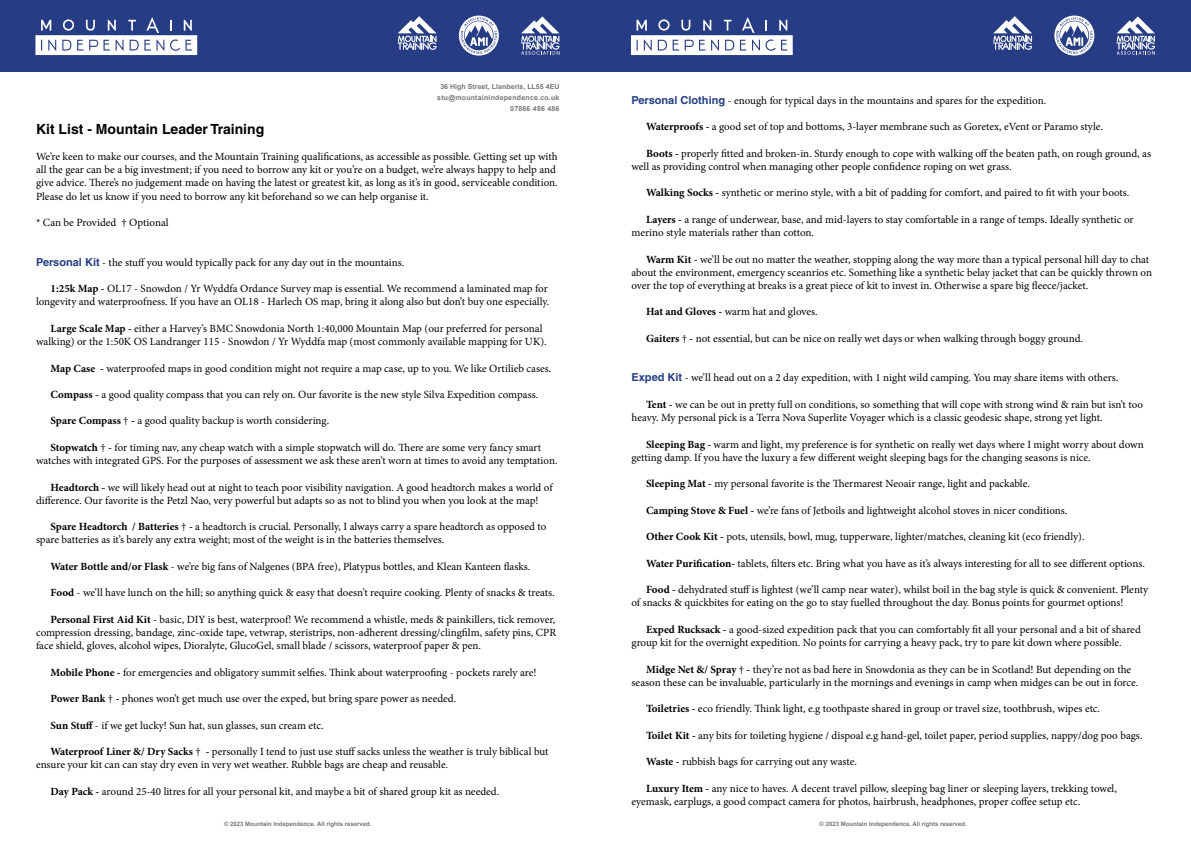
<style>
.page{position:relative;width:1191px;height:842px;background:#fff}
.page>*{position:absolute;margin:0;border:0;box-sizing:border-box;transform-origin:0 0}
.t1{font:700 14px "Helvetica LT Std";color:#000}
.t2{font:11px/13.2px "Minion Pro";letter-spacing:-.005em;color:#000}
.t3{font:700 7px/11px "Arial";letter-spacing:.03em;color:#757779;text-align:right}
.t4{font:700 6px "Arial";color:#757779}
.s1{font-family:"Helvetica LT Std";font-weight:700;color:#253d83}
.s2{font-weight:700}
</style>
<div class="page">
<div style="left:0;top:0;width:595px;height:71px;background:#263c84"></div>
<svg style="left:35px;top:17px;width:162px;height:38px"></svg>
<svg style="left:459px;top:16px;width:40px;height:40px"></svg>
<svg style="left:521px;top:16px;width:38px;height:39px"></svg>
<svg style="left:398px;top:16px;width:38px;height:34px"></svg>
<div style="left:595px;top:0;width:596px;height:71px;background:#263c84"></div>
<svg style="left:631px;top:17px;width:161px;height:38px"></svg>
<svg style="left:1054px;top:16px;width:40px;height:40px"></svg>
<svg style="left:1116px;top:16px;width:39px;height:39px"></svg>
<svg style="left:993px;top:16px;width:39px;height:34px"></svg>
<p class="t3" style="left:437px;top:81px;width:124px">36 High Street, Llanberis, LL55 4EU stu@mountainindependence.co.uk<br>07866 486 486</p>
<p class="t1" style="left:36px;top:120px;width:230px">Kit List - Mountain Leader Training</p>
<p class="t2" style="left:36px;top:150px;width:523px">We’re keen to make our courses, and the Mountain Training qualifications, as accessible as possible. Getting set up with all the gear can be a big investment; if you need to borrow any kit or you’re on a budget, we’re always happy to help and give advice. There’s no judgement made on having the latest or greatest kit, as long as it’s in good, serviceable condition.<br>Please do let us know if you need to borrow any kit beforehand so we can help organise it.</p>
<p class="t2" style="left:36px;top:216px;width:134px">* Can be Provided † Optional</p>
<p class="t2" style="left:36px;top:256px;width:370px"><span class="s1">Personal Kit</span> - the stuff you would typically pack for any day out in the mountains.</p>
<p class="t2" style="left:36px;top:282px;width:515px;text-align:right"><span class="s2">1:25k Map -</span> OL17 - Snowdon / Yr Wyddfa Ordance Survey map is essential. We recommend a laminated map for longevity and waterproofness. If you have an OL18 - Harlech OS map, bring it along also but don’t buy one especially.</p>
<p class="t2" style="left:36px;top:322px;width:512px;text-indent:15px"><span class="s2">Large Scale Map -</span> either a Harvey’s BMC Snowdonia North 1:40,000 Mountain Map (our preferred for personal walking) or the 1:50K OS Landranger 115 - Snowdon / Yr Wyddfa map (most commonly available mapping for UK).</p>
<p class="t2" style="left:51px;top:361px;width:502px"><span class="s2">Map Case -</span> waterproofed maps in good condition might not require a map case, up to you. We like Ortilieb cases.</p>
<p class="t2" style="left:51px;top:388px;width:489px"><span class="s2">Compass -</span> a good quality compass that you can rely on. Our favorite is the new style Silva Expedition compass.</p>
<p class="t2" style="left:51px;top:414px;width:280px"><span class="s2">Spare Compass</span> † <span class="s2">-</span> a good quality backup is worth considering.</p>
<p class="t2" style="left:36px;top:441px;width:523px;text-align:center"><span class="s2">Stopwatch</span> † <span class="s2">-</span> for timing nav, any cheap watch with a simple stopwatch will do. There are some very fancy smart watches with integrated GPS. For the purposes of assessment we ask these aren’t worn at times to avoid any temptation.</p>
<p class="t2" style="left:36px;top:480px;width:518px;text-indent:15px"><span class="s2">Headtorch -</span> we will likely head out at night to teach poor visibility navigation. A good headtorch makes a world of difference. Our favorite is the Petzl Nao, very powerful but adapts so as not to blind you when you look at the map!</p>
<p class="t2" style="left:36px;top:520px;width:512px;text-indent:15px"><span class="s2">Spare Headtorch / Batteries</span> † <span class="s2">-</span> a headtorch is crucial. Personally, I always carry a spare headtorch as opposed to spare batteries as it’s barely any extra weight; most of the weight is in the batteries themselves.</p>
<p class="t2" style="left:51px;top:560px;width:481px"><span class="s2">Water Bottle and/or Flask</span> - we’re big fans of Nalgenes (BPA free), Platypus bottles, and Klean Kanteen flasks.</p>
<p class="t2" style="left:51px;top:586px;width:506px"><span class="s2">Food</span> - we’ll have lunch on the hill; so anything quick &amp; easy that doesn’t require cooking. Plenty of snacks &amp; treats.</p>
<p class="t2" style="left:36px;top:613px;width:521px;text-align:justify;text-indent:15px"><span class="s2">Personal First Aid Kit</span> - basic, DIY is best, waterproof! We recommend a whistle, meds &amp; painkillers, tick remover, compression dressing, bandage, zinc-oxide tape, vetwrap, steristrips, non-adherent dressing/clingfilm, safety pins, CPR face shield, gloves, alcohol wipes, Dioralyte, GlucoGel, small blade / scissors, waterproof paper &amp; pen.</p>
<p class="t2" style="left:51px;top:666px;width:487px"><span class="s2">Mobile Phone -</span> for emergencies and obligatory summit selfies. Think about waterproofing - pockets rarely are!</p>
<p class="t2" style="left:51px;top:692px;width:407px"><span class="s2">Power Bank</span> † <span class="s2">-</span> phones won’t get much use over the exped, but bring spare power as needed.</p>
<p class="t2" style="left:51px;top:719px;width:275px"><span class="s2">Sun Stuff</span> - if we get lucky! Sun hat, sun glasses, sun cream etc.</p>
<p class="t2" style="left:36px;top:745px;width:514px;text-indent:15px"><span class="s2">Waterproof Liner &amp;/ Dry Sacks</span> † <span class="s2">-</span> personally I tend to just use stuff sacks unless the weather is truly biblical but ensure your kit can can stay dry even in very wet weather. Rubble bags are cheap and reusable.</p>
<p class="t2" style="left:51px;top:785px;width:450px"><span class="s2">Day Pack -</span> around 25-40 litres for all your personal kit, and maybe a bit of shared group kit as needed.</p>
<p class="t4" style="left:224px;top:820px;width:149px">© 2023 Mountain Independence. All rights reserved.</p>
<p class="t2" style="left:631px;top:94px;width:416px"><span class="s1">Personal Clothing</span> - enough for typical days in the mountains and spares for the expedition.</p>
<p class="t2" style="left:646px;top:120px;width:458px"><span class="s2">Waterproofs -</span> a good set of top and bottoms, 3-layer membrane such as Goretex, eVent or Paramo style.</p>
<p class="t2" style="left:631px;top:147px;width:521px;text-indent:15px"><span class="s2">Boots -</span> properly fitted and broken-in. Sturdy enough to cope with walking off the beaten path, on rough ground, as well as providing control when managing other people confidence roping on wet grass.</p>
<p class="t2" style="left:646px;top:186px;width:485px"><span class="s2">Walking Socks -</span> synthetic or merino style, with a bit of padding for comfort, and paired to fit with your boots.</p>
<p class="t2" style="left:631px;top:213px;width:503px;text-indent:15px"><span class="s2">Layers -</span> a range of underwear, base, and mid-layers to stay comfortable in a range of temps. Ideally synthetic or merino style materials rather than cotton.</p>
<p class="t2" style="left:631px;top:252px;width:522px;text-indent:15px"><span class="s2">Warm Kit -</span> we’ll be out no matter the weather, stopping along the way more than a typical personal hill day to chat about the environment, emergency sceanrios etc. Something like a synthetic belay jacket that can be quickly thrown on over the top of everything at breaks is a great piece of kit to invest in. Otherwise a spare big fleece/jacket.</p>
<p class="t2" style="left:646px;top:305px;width:173px"><span class="s2">Hat and Gloves -</span> warm hat and gloves.</p>
<p class="t2" style="left:646px;top:332px;width:438px"><span class="s2">Gaiters</span> † <span class="s2">-</span> not essential, but can be nice on really wet days or when walking through boggy ground.</p>
<p class="t2" style="left:631px;top:371px;width:488px"><span class="s1">Exped Kit</span> - we’ll head out on a 2 day expedition, with 1 night wild camping. You may share items with others.</p>
<p class="t2" style="left:631px;top:398px;width:513px;text-indent:15px"><span class="s2">Tent -</span> we can be out in pretty full on conditions, so something that will cope with strong wind &amp; rain but isn’t too heavy. My personal pick is a Terra Nova Superlite Voyager which is a classic geodesic shape, strong yet light.</p>
<p class="t2" style="left:631px;top:437px;width:513px;text-indent:15px"><span class="s2">Sleeping Bag -</span> warm and light, my preference is for synthetic on really wet days where I might worry about down getting damp. If you have the luxury a few different weight sleeping bags for the changing seasons is nice.</p>
<p class="t2" style="left:646px;top:477px;width:385px"><span class="s2">Sleeping Mat -</span> my personal favorite is the Thermarest Neoair range, light and packable.</p>
<p class="t2" style="left:646px;top:504px;width:423px"><span class="s2">Camping Stove &amp; Fuel -</span> we’re fans of Jetboils and lightweight alcohol stoves in nicer conditions.</p>
<p class="t2" style="left:646px;top:530px;width:440px"><span class="s2">Other Cook Kit -</span> pots, utensils, bowl, mug, tupperware, lighter/matches, cleaning kit (eco friendly).</p>
<p class="t2" style="left:646px;top:557px;width:500px"><span class="s2">Water Purification-</span> tablets, filters etc. Bring what you have as it’s always interesting for all to see different options.</p>
<p class="t2" style="left:631px;top:583px;width:518px;text-indent:15px"><span class="s2">Food -</span> dehydrated stuff is lightest (we’ll camp near water), whilst boil in the bag style is quick &amp; convenient. Plenty of snacks &amp; quickbites for eating on the go to stay fuelled throughout the day. Bonus points for gourmet options!</p>
<p class="t2" style="left:631px;top:623px;width:511px;text-indent:15px"><span class="s2">Exped Rucksack -</span> a good-sized expedition pack that you can comfortably fit all your personal and a bit of shared group kit for the overnight expedition. No points for carrying a heavy pack, try to pare kit down where possible.</p>
<p class="t2" style="left:631px;top:662px;width:508px;text-indent:15px"><span class="s2">Midge Net &amp;/ Spray</span> † <span class="s2">-</span> they’re not as bad here in Snowdonia as they can be in Scotland! But depending on the season these can be invaluable, particularly in the mornings and evenings in camp when midges can be out in force.</p>
<p class="t2" style="left:646px;top:702px;width:455px"><span class="s2">Toiletries -</span> eco friendly. Think light, e.g toothpaste shared in group or travel size, toothbrush, wipes etc.</p>
<p class="t2" style="left:646px;top:729px;width:498px"><span class="s2">Toilet Kit -</span> any bits for toileting hygiene / dispoal e.g hand-gel, toilet paper, period supplies, nappy/dog poo bags.</p>
<p class="t2" style="left:646px;top:755px;width:212px"><span class="s2">Waste -</span> rubbish bags for carrying out any waste.</p>
<p class="t2" style="left:631px;top:781px;width:487px;text-indent:15px"><span class="s2">Luxury Item -</span> any nice to haves. A decent travel pillow, sleeping bag liner or sleeping layers, trekking towel, eyemask, earplugs, a good compact camera for photos, hairbrush, headphones, proper coffee setup etc.</p>
<p class="t4" style="left:819px;top:820px;width:149px">© 2023 Mountain Independence. All rights reserved.</p>
</div>
